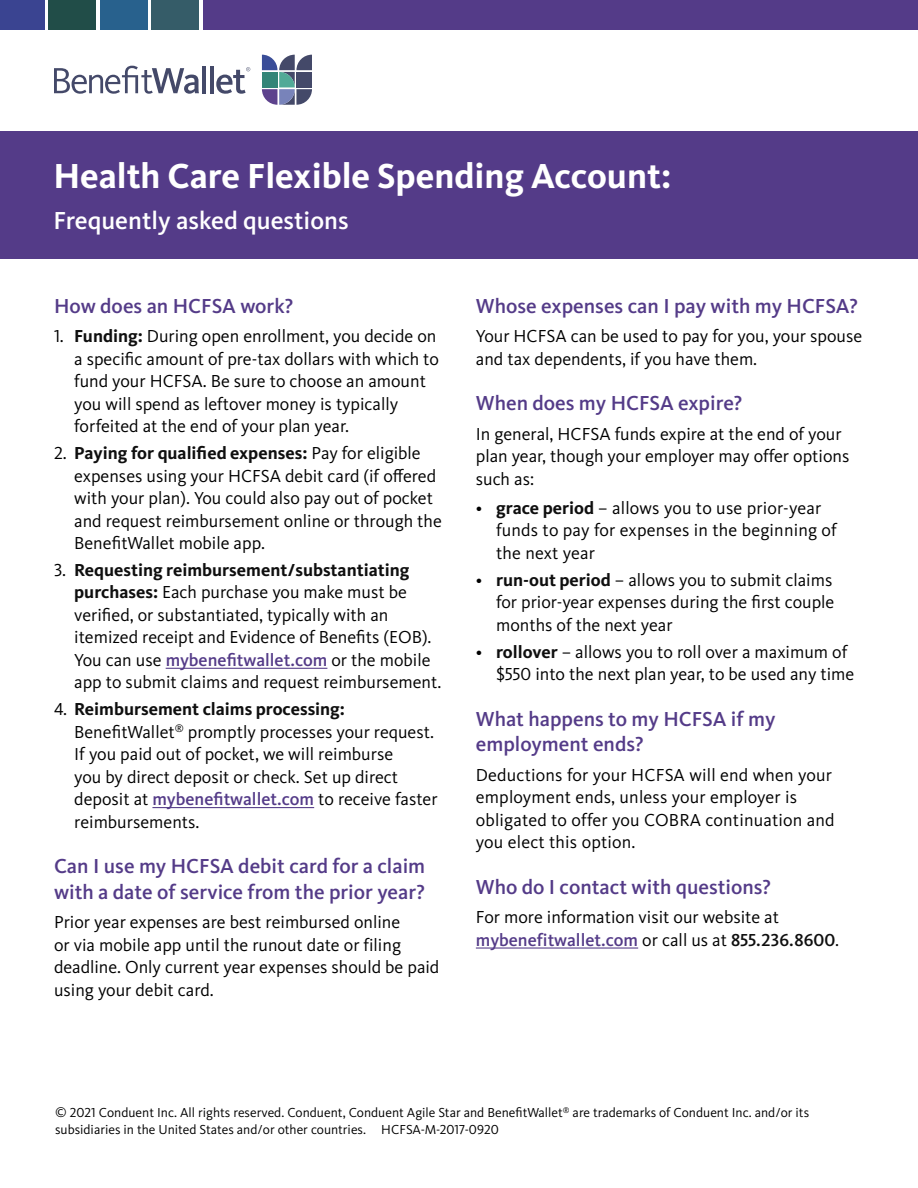
<style>
.page{position:relative;width:918px;height:1188px;background:#fff}
.page>*{position:absolute;margin:0;border:0;box-sizing:border-box;transform-origin:0 0}
.t1{font:700 36px "Kievit Pro";color:#fff}
.t2{font:500 25.5px "Kievit Pro";color:#fff}
.t3{font:500 21px/25.5px "Kievit Pro";color:#543b88}
.t4{font:18px/22.5px "Kievit Pro";color:#000}
.t5{font:13.5px/16.5px "Kievit Pro";color:#000}
.s1{font-weight:700;color:#0f0f0f}
.s2{font-weight:500;color:#543b88}
.s3{font-weight:500;color:#0f0f0f}
</style>
<div class="page">
<hr style="left:166px;top:668px;width:161px;height:1px;background:#543b88">
<hr style="left:152px;top:807px;width:162px;height:1px;background:#543b88">
<hr style="left:476px;top:947px;width:162px;height:2px;background:#543b88">
<div style="left:0;top:132px;width:918px;height:127px;background:#543b88"></div>
<svg style="left:262px;top:55px;width:50px;height:50px"></svg>
<svg style="left:54px;top:66px;width:145px;height:28px"></svg>
<hr style="left:202px;top:66px;width:4px;height:27px;background:#444969">
<hr style="left:210px;top:66px;width:4px;height:27px;background:#444969">
<svg style="left:216px;top:67px;width:34px;height:27px"></svg>
<div style="left:48px;top:0;width:48px;height:30px;background:#214d48"></div>
<div style="left:100px;top:0;width:48px;height:30px;background:#28618d"></div>
<div style="left:152px;top:0;width:47px;height:30px;background:#355c68"></div>
<div style="left:0;top:0;width:44px;height:30px;background:#3a4491"></div>
<div style="left:203px;top:0;width:715px;height:30px;background:#543b88"></div>
<h1 class="t1" style="left:53px;top:155px;width:619px">Health Care Flexible Spending Account:</h1>
<h2 class="t2" style="left:53px;top:205px;width:297px">Frequently asked questions</h2>
<p class="t3" style="left:54px;top:293px;width:241px">How does an HCFSA work?</p>
<p class="t4" style="left:74px;top:325px;width:366px;text-indent:-20px">1. <span class="s1">Funding:</span> During open enrollment, you decide on a specific amount of pre-tax dollars with which to fund your HCFSA. Be sure to choose an amount you will spend as leftover money is typically forfeited at the end of your plan year.</p>
<p class="t4" style="left:74px;top:442px;width:369px;text-indent:-20px">2. <span class="s1">Paying for qualified expenses:</span> Pay for eligible expenses using your HCFSA debit card (if offered with your plan). You could also pay out of pocket and request reimbursement online or through the BenefitWallet mobile app.</p>
<p class="t4" style="left:74px;top:558px;width:369px;text-indent:-20px">3. <span class="s1">Requesting reimbursement/substantiating purchases:</span> Each purchase you make must be verified, or substantiated, typically with an itemized receipt and Evidence of Benefits (EOB).<br>You can use <span class="s2">mybenefitwallet.com</span> or the mobile app to submit claims and request reimbursement.</p>
<p class="t4" style="left:74px;top:698px;width:365px;text-indent:-20px">4. <span class="s1">Reimbursement claims processing:<br></span>BenefitWallet<sup>®</sup> promptly processes your request.<br>If you paid out of pocket, we will reimburse<br>you by direct deposit or check. Set up direct deposit at <span class="s2">mybenefitwallet.com</span> to receive faster reimbursements.</p>
<p class="t3" style="left:54px;top:854px;width:373px">Can I use my HCFSA debit card for a claim with a date of service from the prior year?</p>
<p class="t4" style="left:54px;top:911px;width:387px">Prior year expenses are best reimbursed online<br>or via mobile app until the runout date or filing deadline. Only current year expenses should be paid using your debit card.</p>
<p class="t3" style="left:476px;top:293px;width:384px">Whose expenses can I pay with my HCFSA?</p>
<p class="t4" style="left:476px;top:325px;width:388px">Your HCFSA can be used to pay for you, your spouse and tax dependents, if you have them.</p>
<p class="t3" style="left:476px;top:391px;width:268px">When does my HCFSA expire?</p>
<p class="t4" style="left:476px;top:422px;width:375px">In general, HCFSA funds expire at the end of your plan year, though your employer may offer options such as:</p>
<p class="t4" style="left:496px;top:497px;width:342px;text-indent:-20px">• <span class="s1">grace period</span> – allows you to use prior-year funds to pay for expenses in the beginning of the next year</p>
<p class="t4" style="left:496px;top:568px;width:340px;text-align:justify;text-indent:-20px">• <span class="s1">run-out period</span> – allows you to submit claims for prior-year expenses during the first couple months of the next year</p>
<p class="t4" style="left:496px;top:640px;width:360px;text-indent:-20px">• <span class="s1">rollover</span> – allows you to roll over a maximum of $550 into the next plan year, to be used any time</p>
<p class="t3" style="left:476px;top:706px;width:301px">What happens to my HCFSA if my employment ends?</p>
<p class="t4" style="left:476px;top:763px;width:360px">Deductions for your HCFSA will end when your employment ends, unless your employer is obligated to offer you COBRA continuation and you elect this option.</p>
<p class="t3" style="left:476px;top:874px;width:297px">Who do I contact with questions?</p>
<p class="t4" style="left:476px;top:906px;width:365px">For more information visit our website at <span class="s2">mybenefitwallet.com</span> or call us at <span class="s3">855.236.8600</span>.</p>
<p class="t5" style="left:55px;top:1104px;width:756px">© 2021 Conduent Inc. All rights reserved. Conduent, Conduent Agile Star and BenefitWallet<sup>®</sup> are trademarks of Conduent Inc. and/or its subsidiaries in the United States and/or other countries. HCFSA-M-2017-0920</p>
</div>
